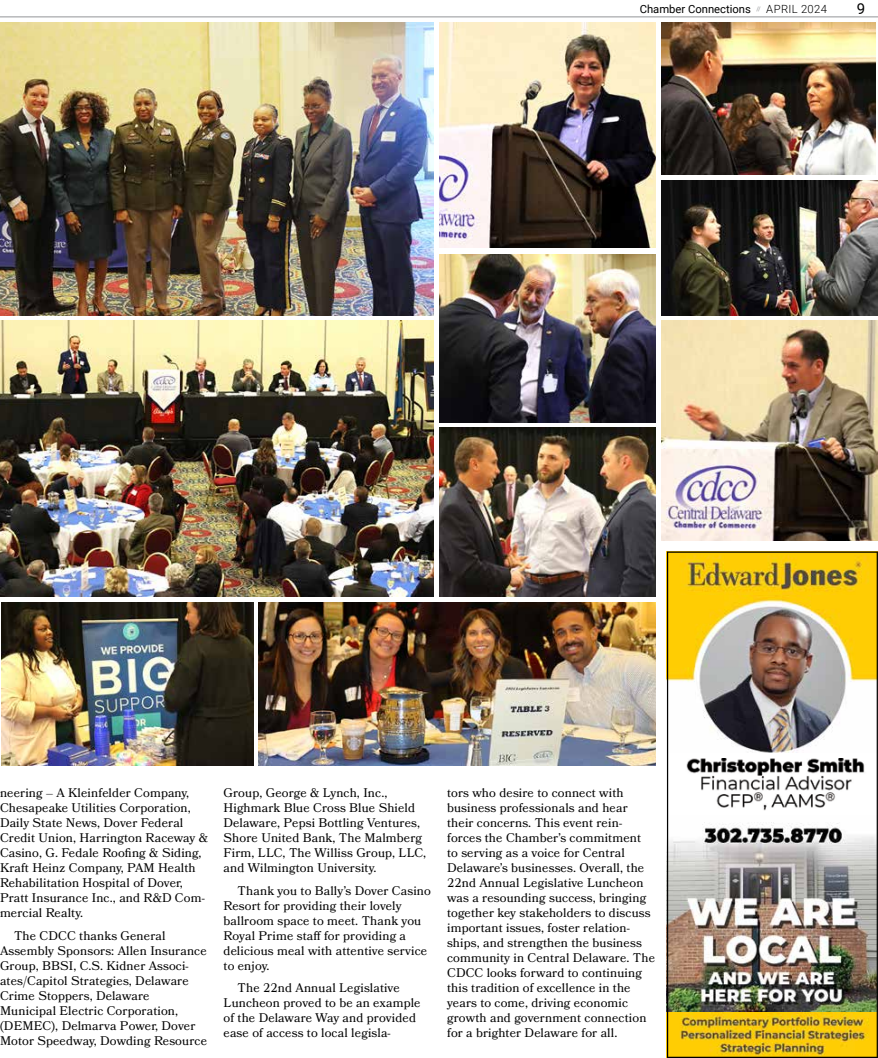
<style>
.page{position:relative;width:878px;height:1058px;background:#fff}
.page>*{position:absolute;margin:0;border:0;box-sizing:border-box;transform-origin:0 0}
.t1{font:15px "Roboto";color:#000}
.t2{font:12.5px/15px "Bookmania";letter-spacing:.01em;color:#000}
.t3{font:11.25px "Roboto";color:#000}
.s1{font-weight:300}
</style>
<div class="page">
<hr style="left:0;top:17px;width:878px;height:1px;background:#939598">
<img style="left:667px;top:551px;width:210px;height:507px">
<img style="left:661px;top:180px;width:216px;height:135px">
<img style="left:439px;top:428px;width:216px;height:168px">
<img style="left:439px;top:254px;width:216px;height:168px">
<img style="left:661px;top:22px;width:214px;height:152px">
<img style="left:439px;top:22px;width:216px;height:226px">
<img style="left:661px;top:321px;width:217px;height:219px">
<img style="left:0;top:321px;width:433px;height:275px">
<img style="left:2px;top:602px;width:251px;height:163px">
<img style="left:0;top:22px;width:433px;height:293px">
<img style="left:0;top:546px;width:1px;height:174px">
<img style="left:259px;top:602px;width:396px;height:163px">
<p class="t3" style="left:639px;top:1px;width:189px">Chamber Connections <sup>//</sup> <span class="s1">APRIL 2024</span></p>
<p class="t1" style="left:856px;top:-2px;width:10px">9</p>
<p class="t2" style="left:0;top:785px;width:210px">neering – A Kleinfelder Company,<br>Chesapeake Utilities Corporation,<br>Daily State News, Dover Federal<br>Credit Union, Harrington Raceway &amp;<br>Casino, G. Fedale Roofing &amp; Siding,<br>Kraft Heinz Company, PAM Health<br>Rehabilitation Hospital of Dover,<br>Pratt Insurance Inc., and R&amp;D Com&shy;mercial Realty.</p>
<p class="t2" style="left:0;top:927px;width:208px;text-indent:14px">The CDCC thanks General<br>Assembly Sponsors: Allen Insurance<br>Group, BBSI, C.S. Kidner Associ&shy;ates/Capitol Strategies, Delaware<br>Crime Stoppers, Delaware<br>Municipal Electric Corporation, (DEMEC), Delmarva Power, Dover<br>Motor Speedway, Dowding Resource</p>
<p class="t2" style="left:223px;top:785px;width:204px">Group, George &amp; Lynch, Inc.,<br>Highmark Blue Cross Blue Shield<br>Delaware, Pepsi Bottling Ventures,<br>Shore United Bank, The Malmberg<br>Firm, LLC, The Williss Group, LLC, and Wilmington University.</p>
<p class="t2" style="left:223px;top:882px;width:209px;text-indent:14px">Thank you to Bally’s Dover Casino<br>Resort for providing their lovely ballroom space to meet. Thank you<br>Royal Prime staff for providing a delicious meal with attentive service to enjoy.</p>
<p class="t2" style="left:223px;top:980px;width:198px;text-indent:14px">The 22nd Annual Legislative<br>Luncheon proved to be an example of the Delaware Way and provided ease of access to local legisla-</p>
<p class="t2" style="left:447px;top:785px;width:209px">tors who desire to connect with business professionals and hear their concerns. This event rein&shy;forces the Chamber’s commitment<br>to serving as a voice for Central Delaware’s businesses. Overall, the 22nd Annual Legislative Luncheon was a resounding success, bringing together key stakeholders to discuss important issues, foster relation&shy;ships, and strengthen the business community in Central Delaware. The CDCC looks forward to continuing this tradition of excellence in the years to come, driving economic growth and government connection for a brighter Delaware for all.</p>
</div>
